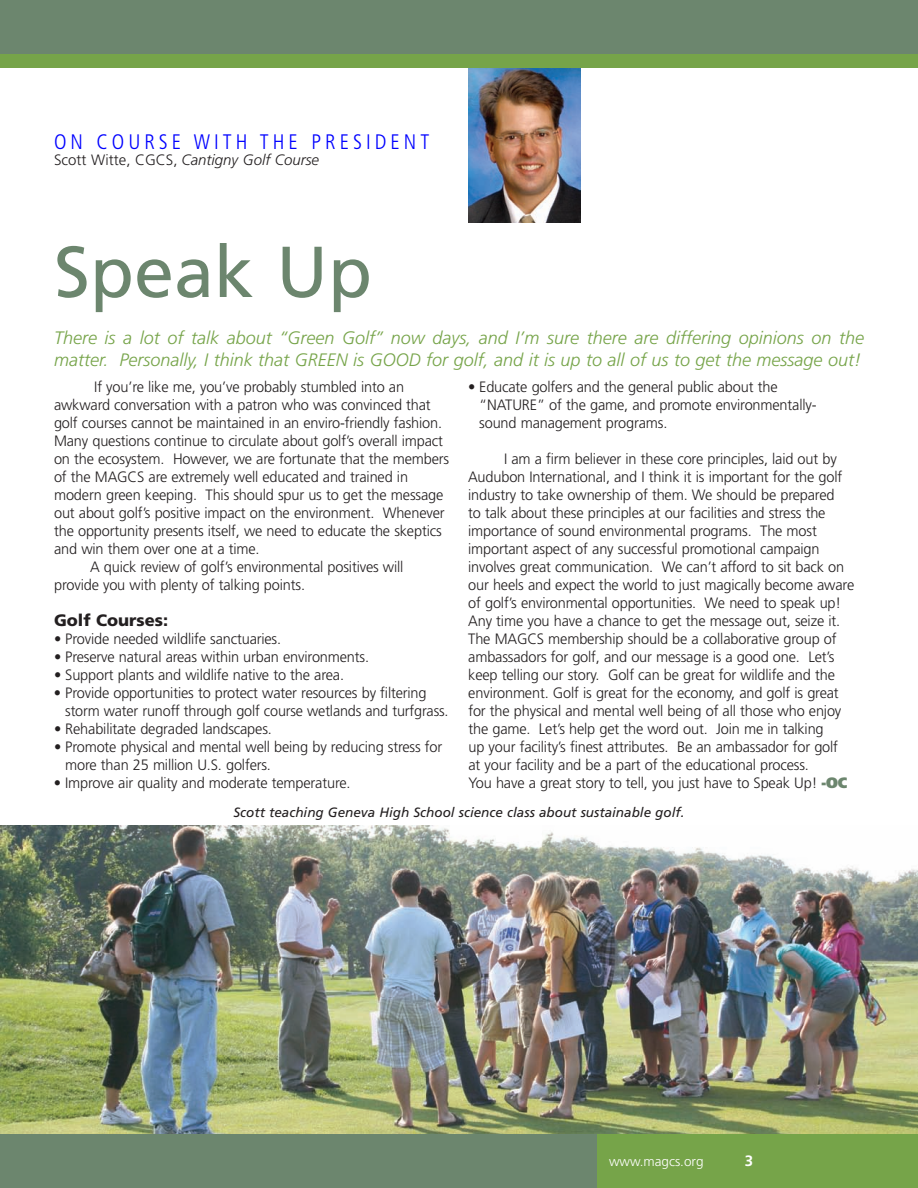
<style>
.page{position:relative;width:918px;height:1188px;background:#fff}
.page>*{position:absolute;margin:0;border:0;box-sizing:border-box;transform-origin:0 0}
.t1{font:72px "Frutiger";color:#6c866e}
.t2{font:300 condensed 21px "Frutiger";letter-spacing:.19em;color:#00f}
.t3{font:italic 300 18px/21.6px "Frutiger";color:#76a449}
.t4{font:900 16.5px "Frutiger";color:#231f20}
.t5{font:300 15px/18px "Frutiger";letter-spacing:-.01em;color:#231f20}
.t6{font:italic 300 15px "Frutiger";color:#231f20}
.t7{font:700 15px "Frutiger";color:#fff}
.t8{font:italic 13.5px "Frutiger";color:#231f20}
.t9{font:300 13.5px "Frutiger";color:#fff}
.s1{font-style:normal}
.s2{font-weight:900;color:#6c866e}
</style>
<div class="page">
<img style="left:468px;top:68px;width:112px;height:155px">
<div style="left:0;top:0;width:918px;height:68px;background:#6c866e"></div>
<div style="left:0;top:1134px;width:918px;height:54px;background:#6c866e"></div>
<div style="left:597px;top:1134px;width:321px;height:54px;background:#76a449"></div>
<div style="left:0;top:54px;width:918px;height:14px;background:#76a449"></div>
<img style="left:0;top:825px;width:918px;height:309px">
<h2 class="t2" style="left:54px;top:133px;width:377px">ON COURSE WITH THE PRESIDENT</h2>
<p class="t6" style="left:54px;top:154px;width:267px"><span class="s1">Scott Witte, CGCS,</span> Cantigny Golf Course</p>
<h1 class="t1" style="left:54px;top:243px;width:320px">Speak Up</h1>
<p class="t3" style="left:54px;top:329px;width:812px">There is a lot of talk about “Green Golf” now days, and I’m sure there are differing opinions on the matter. Personally, I think that GREEN is GOOD for golf, and it is up to all of us to get the message out!</p>
<p class="t5" style="left:94px;top:378px;width:311px">If you’re like me, you’ve probably stumbled into an</p>
<p class="t5" style="left:54px;top:396px;width:378px">awkward conversation with a patron who was convinced that</p>
<p class="t5" style="left:54px;top:414px;width:390px">golf courses cannot be maintained in an enviro-friendly fashion.</p>
<p class="t5" style="left:54px;top:432px;width:391px">Many questions continue to circulate about golf’s overall impact</p>
<p class="t5" style="left:54px;top:450px;width:397px">on the ecosystem. However, we are fortunate that the members</p>
<p class="t5" style="left:54px;top:468px;width:356px">of the MAGCS are extremely well educated and trained in</p>
<p class="t5" style="left:54px;top:486px;width:391px">modern green keeping. This should spur us to get the message</p>
<p class="t5" style="left:54px;top:504px;width:392px">out about golf’s positive impact on the environment. Whenever</p>
<p class="t5" style="left:54px;top:522px;width:389px">the opportunity presents itself, we need to educate the skeptics</p>
<p class="t5" style="left:54px;top:540px;width:207px">and win them over one at a time.</p>
<p class="t5" style="left:90px;top:558px;width:315px">A quick review of golf’s environmental positives will</p>
<p class="t5" style="left:54px;top:576px;width:252px">provide you with plenty of talking points.</p>
<p class="t4" style="left:54px;top:613px;width:116px">Golf Courses:</p>
<p class="t5" style="left:54px;top:630px;width:229px">• Provide needed wildlife sanctuaries.</p>
<p class="t5" style="left:54px;top:648px;width:317px">• Preserve natural areas within urban environments.</p>
<p class="t5" style="left:54px;top:666px;width:292px">• Support plants and wildlife native to the area.</p>
<p class="t5" style="left:65px;top:684px;width:385px;text-indent:-11px">• Provide opportunities to protect water resources by filtering storm water runoff through golf course wetlands and turfgrass.</p>
<p class="t5" style="left:54px;top:720px;width:219px">• Rehabilitate degraded landscapes.</p>
<p class="t5" style="left:65px;top:738px;width:379px;text-indent:-11px">• Promote physical and mental well being by reducing stress for more than 25 million U.S. golfers.</p>
<p class="t5" style="left:54px;top:774px;width:298px">• Improve air quality and moderate temperature.</p>
<p class="t5" style="left:479px;top:378px;width:339px;text-indent:-11px">• Educate golfers and the general public about the “NATURE” of the game, and promote environmentally&shy;sound management programs.</p>
<p class="t5" style="left:468px;top:450px;width:388px;text-indent:36px">I am a firm believer in these core principles, laid out by Audubon International, and I think it is important for the golf industry to take ownership of them. We should be prepared<br>to talk about these principles at our facilities and stress the importance of sound environmental programs. The most important aspect of any successful promotional campaign involves great communication. We can’t afford to sit back on our heels and expect the world to just magically become aware of golf’s environmental opportunities. We need to speak up!<br>Any time you have a chance to get the message out, seize it.<br>The MAGCS membership should be a collaborative group of ambassadors for golf, and our message is a good one. Let’s keep telling our story. Golf can be great for wildlife and the environment. Golf is great for the economy, and golf is great for the physical and mental well being of all those who enjoy the game. Let’s help get the word out. Join me in talking<br>up your facility’s finest attributes. Be an ambassador for golf<br>at your facility and be a part of the educational process.<br>You have a great story to tell, you just have to Speak Up! <span class="s2">-OC</span></p>
<p class="t8" style="left:233px;top:807px;width:453px">Scott teaching Geneva High School science class about sustainable golf.</p>
<p class="t9" style="left:609px;top:1156px;width:96px">www.magcs.org</p>
<p class="t7" style="left:745px;top:1155px;width:10px">3</p>
</div>
